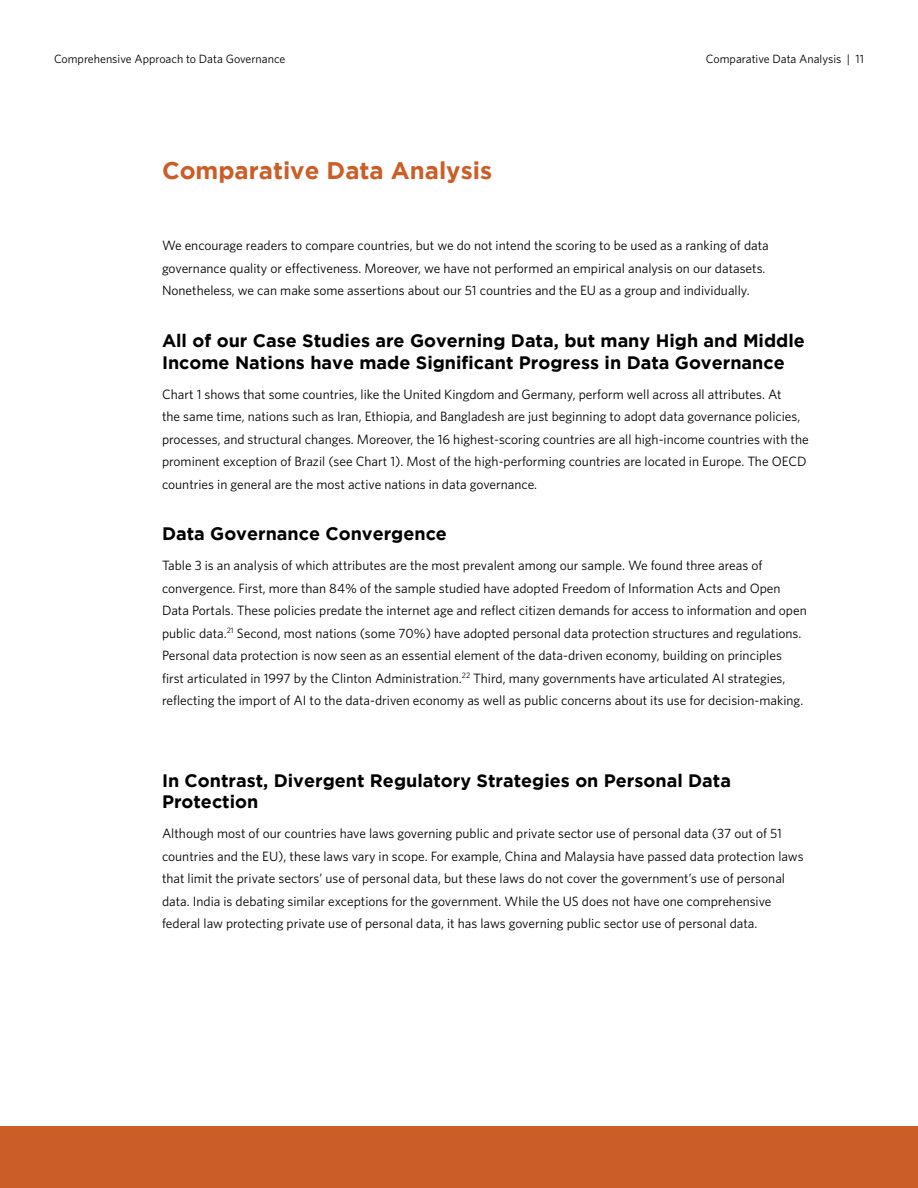
<style>
.page{position:relative;width:918px;height:1188px;background:#fff}
.page>*{position:absolute;margin:0;border:0;box-sizing:border-box;transform-origin:0 0}
.Section_Title{font:700 24px "Gotham";color:#cb5e28}
.Sub-secton_title{font:700 18px/21.6px "Gotham";color:#000}
.Body_Copy{font:13.5px/22.5px "Whitney";color:#000}
.t1{font:12px "Whitney";color:#000}
</style>
<div class="page">
<div style="left:0;top:1126px;width:918px;height:62px;background:#cb5e28"></div>
<p class="t1" style="left:54px;top:51px;width:233px">Comprehensive Approach to Data Governance</p>
<p class="t1" style="left:706px;top:51px;width:160px">Comparative Data Analysis | 11</p>
<p class="Section_Title" style="left:162px;top:157px;width:332px">Comparative Data Analysis</p>
<p class="Body_Copy" style="left:162px;top:234px;width:608px">We encourage readers to compare countries, but we do not intend the scoring to be used as a ranking of data governance quality or effectiveness. Moreover, we have not performed an empirical analysis on our datasets.<br>Nonetheless, we can make some assertions about our 51 countries and the EU as a group and individually.</p>
<p class="Sub-secton_title" style="left:162px;top:329px;width:644px">All of our Case Studies are Governing Data, but many High and Middle<br>Income Nations have made Significant Progress in Data Governance</p>
<p class="Body_Copy" style="left:162px;top:382px;width:648px">Chart 1 shows that some countries, like the United Kingdom and Germany, perform well across all attributes. At<br>the same time, nations such as Iran, Ethiopia, and Bangladesh are just beginning to adopt data governance policies, processes, and structural changes. Moreover, the 16 highest-scoring countries are all high-income countries with the prominent exception of Brazil (see Chart 1). Most of the high-performing countries are located in Europe. The OECD countries in general are the most active nations in data governance.</p>
<p class="Sub-secton_title" style="left:162px;top:523px;width:286px">Data Governance Convergence</p>
<p class="Body_Copy" style="left:162px;top:554px;width:646px">Table 3 is an analysis of which attributes are the most prevalent among our sample. We found three areas of convergence. First, more than 84% of the sample studied have adopted Freedom of Information Acts and Open Data Portals. These policies predate the internet age and reflect citizen demands for access to information and open public data.<sup>21</sup> Second, most nations (some 70%) have adopted personal data protection structures and regulations.<br>Personal data protection is now seen as an essential element of the data-driven economy, building on principles first articulated in 1997 by the Clinton Administration.<sup>22</sup> Third, many governments have articulated AI strategies, reflecting the import of AI to the data-driven economy as well as public concerns about its use for decision-making.</p>
<p class="Sub-secton_title" style="left:162px;top:769px;width:571px">In Contrast, Divergent Regulatory Strategies on Personal Data<br>Protection</p>
<p class="Body_Copy" style="left:162px;top:822px;width:643px">Although most of our countries have laws governing public and private sector use of personal data (37 out of 51 countries and the EU), these laws vary in scope. For example, China and Malaysia have passed data protection laws that limit the private sectors’ use of personal data, but these laws do not cover the government’s use of personal data. India is debating similar exceptions for the government. While the US does not have one comprehensive federal law protecting private use of personal data, it has laws governing public sector use of personal data.</p>
</div>
